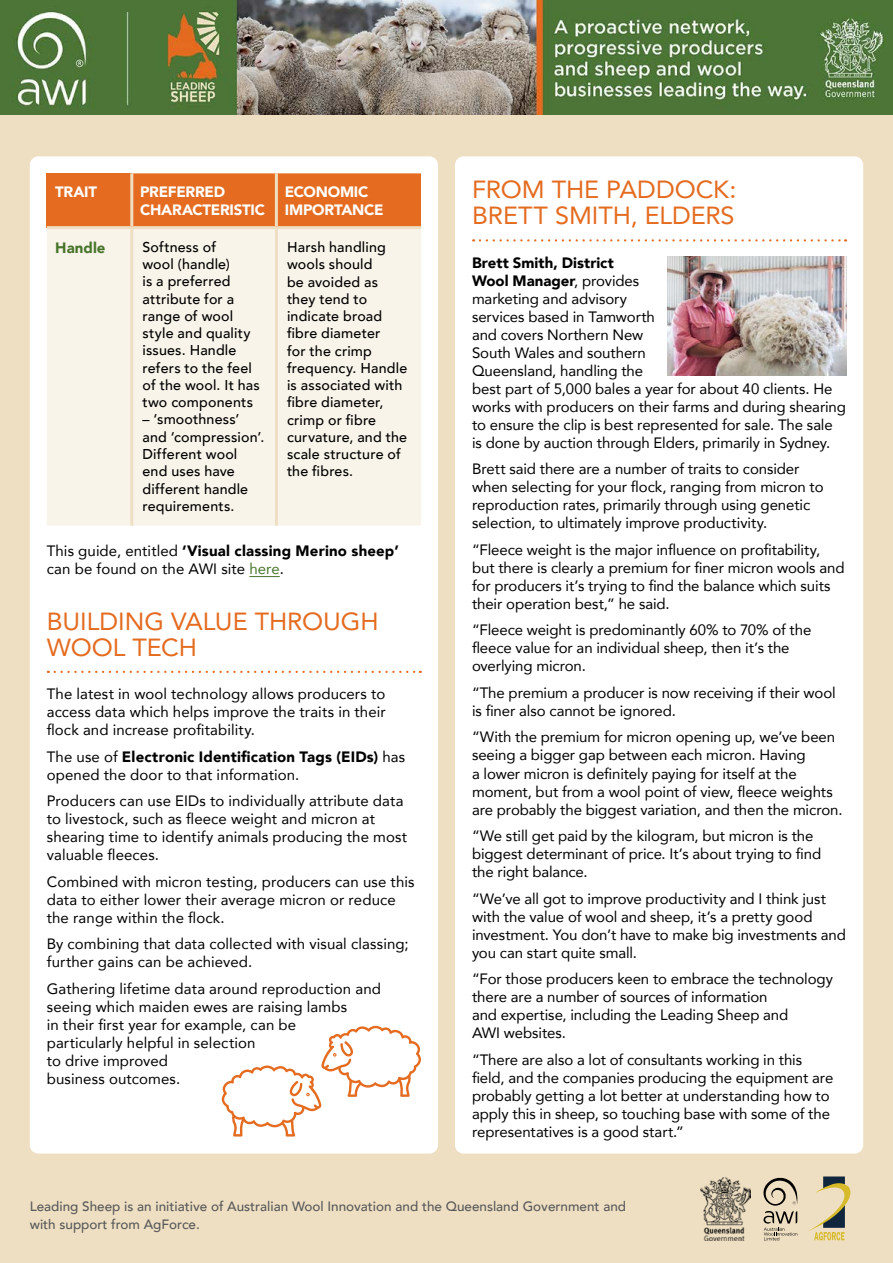
<style>
.page{position:relative;width:893px;height:1263px;background:#efdfc2}
.page>*{position:absolute;margin:0;border:0;box-sizing:border-box;transform-origin:0 0}
.t1{font:24.75px/26.2px "Avenir";letter-spacing:-.005em;color:#e46b1f}
.t2{font:15px/18px "Avenir";letter-spacing:-.005em;color:#000}
.t3{font:900 15px/18px "Avenir";letter-spacing:-.015em;color:#fff}
.t4{font:900 15px "Avenir";color:#47752a}
.t5{font:500 14.25px/17.2px "Avenir";letter-spacing:.01em;color:#000}
.t6{font:500 13.5px/18px "Avenir";color:#58595b}
.s1{font-weight:900}
.s2{color:#47752a}
</style>
<div class="page">
<img style="left:0;top:0;width:893px;height:114px">
<div style="left:30px;top:156px;width:408px;height:997px;background:#fff;border-radius:9px"></div>
<hr style="left:249px;top:576px;width:31px;height:1px;background:#47752a">
<svg style="left:55px;top:671px;width:366px;height:2px"></svg>
<div style="left:47px;top:173px;width:85px;height:55px;background:#e46b1f"></div>
<div style="left:133px;top:173px;width:288px;height:53px;background:#e46b1f"></div>
<div style="left:47px;top:229px;width:374px;height:297px;background:#f9f4ea"></div>
<hr style="left:130px;top:173px;width:3px;height:53px;background:#efdfc2">
<hr style="left:47px;top:226px;width:85px;height:3px;background:#efdfc2">
<hr style="left:132px;top:226px;width:144px;height:3px;background:#efdfc2">
<hr style="left:276px;top:226px;width:145px;height:3px;background:#efdfc2">
<hr style="left:130px;top:229px;width:3px;height:297px;background:#efdfc2">
<hr style="left:275px;top:173px;width:3px;height:53px;background:#efdfc2">
<hr style="left:275px;top:229px;width:3px;height:297px;background:#efdfc2">
<div style="left:455px;top:156px;width:408px;height:997px;background:#fff;border-radius:9px"></div>
<svg style="left:480px;top:239px;width:366px;height:2px"></svg>
<img style="left:668px;top:256px;width:178px;height:119px">
<img style="left:701px;top:1178px;width:49px;height:62px">
<svg style="left:763px;top:1177px;width:35px;height:63px"></svg>
<svg style="left:808px;top:1176px;width:42px;height:64px"></svg>
<svg style="left:222px;top:1026px;width:199px;height:110px"></svg>
<p class="t3" style="left:55px;top:182px;width:43px">TRAIT</p>
<p class="t3" style="left:140px;top:182px;width:126px">PREFERRED<br>CHARACTERISTIC</p>
<p class="t3" style="left:285px;top:182px;width:100px">ECONOMIC<br>IMPORTANCE</p>
<p class="t4" style="left:55px;top:235px;width:52px">Handle</p>
<p class="t5" style="left:142px;top:238px;width:119px">Softness of<br>wool (handle)<br>is a preferred attribute for a range of wool style and quality issues. Handle refers to the feel of the wool. It has two components</p>
<p class="t5" style="left:142px;top:410px;width:123px">– ‘smoothness’ and ‘compression’.<br>Different wool end uses have different handle requirements.</p>
<p class="t5" style="left:287px;top:238px;width:122px">Harsh handling wools should<br>be avoided as they tend to indicate broad fibre diameter<br>for the crimp frequency. Handle is associated with fibre diameter, crimp or fibre curvature, and the scale structure of the fibres.</p>
<p class="t2" style="left:47px;top:541px;width:354px">This guide, entitled <span class="s1">‘Visual classing Merino sheep’ </span>can be found on the AWI site <span class="s2">here</span>.</p>
<h1 class="t1" style="left:47px;top:607px;width:333px">BUILDING VALUE THROUGH<br>WOOL TECH</h1>
<p class="t2" style="left:47px;top:685px;width:340px;text-align:justify">The latest in wool technology allows producers to access data which helps improve the traits in their flock and increase profitability.</p>
<p class="t2" style="left:47px;top:747px;width:360px">The use of <span class="s1">Electronic Identification Tags (EIDs)</span> has opened the door to that information.</p>
<p class="t2" style="left:47px;top:792px;width:362px">Producers can use EIDs to individually attribute data to livestock, such as fleece weight and micron at shearing time to identify animals producing the most valuable fleeces.</p>
<p class="t2" style="left:47px;top:872px;width:369px">Combined with micron testing, producers can use this data to either lower their average micron or reduce the range within the flock.</p>
<p class="t2" style="left:47px;top:935px;width:363px">By combining that data collected with visual classing; further gains can be achieved.</p>
<p class="t2" style="left:47px;top:979px;width:336px">Gathering lifetime data around reproduction and seeing which maiden ewes are raising lambs<br>in their first year for example, can be<br>particularly helpful in selection<br>to drive improved<br>business outcomes.</p>
<h1 class="t1" style="left:472px;top:176px;width:266px">FROM THE PADDOCK:<br>BRETT SMITH, ELDERS</h1>
<p class="t2" style="left:472px;top:253px;width:376px"><span class="s1">Brett Smith, District<br>Wool Manager</span>, provides<br>marketing and advisory<br>services based in Tamworth<br>and covers Northern New<br>South Wales and southern<br>Queensland, handling the<br>best part of 5,000 bales a year for about 40 clients. He works with producers on their farms and during shearing to ensure the clip is best represented for sale. The sale is done by auction through Elders, primarily in Sydney.</p>
<p class="t2" style="left:472px;top:460px;width:353px">Brett said there are a number of traits to consider when selecting for your flock, ranging from micron to reproduction rates, primarily through using genetic selection, to ultimately improve productivity.</p>
<p class="t2" style="left:472px;top:540px;width:374px">“Fleece weight is the major influence on profitability, but there is clearly a premium for finer micron wools and for producers it’s trying to find the balance which suits their operation best,” he said.</p>
<p class="t2" style="left:472px;top:621px;width:341px">“Fleece weight is predominantly 60% to 70% of the fleece value for an individual sheep, then it’s the overlying micron.</p>
<p class="t2" style="left:472px;top:683px;width:365px">“The premium a producer is now receiving if their wool is finer also cannot be ignored.</p>
<p class="t2" style="left:472px;top:728px;width:372px">“With the premium for micron opening up, we’ve been seeing a bigger gap between each micron. Having<br>a lower micron is definitely paying for itself at the moment, but from a wool point of view, fleece weights are probably the biggest variation, and then the micron.</p>
<p class="t2" style="left:472px;top:826px;width:351px">“We still get paid by the kilogram, but micron is the biggest determinant of price. It’s about trying to find the right balance.</p>
<p class="t2" style="left:472px;top:889px;width:375px">“We’ve all got to improve productivity and I think just with the value of wool and sheep, it’s a pretty good investment. You don’t have to make big investments and you can start quite small.</p>
<p class="t2" style="left:472px;top:969px;width:362px">“For those producers keen to embrace the technology there are a number of sources of information<br>and expertise, including the Leading Sheep and<br>AWI websites.</p>
<p class="t2" style="left:472px;top:1050px;width:363px">“There are also a lot of consultants working in this field, and the companies producing the equipment are probably getting a lot better at understanding how to apply this in sheep, so touching base with some of the representatives is a good start.”</p>
<p class="t6" style="left:30px;top:1196px;width:598px">Leading Sheep is an initiative of Australian Wool Innovation and the Queensland Government and with support from AgForce.</p>
</div>
